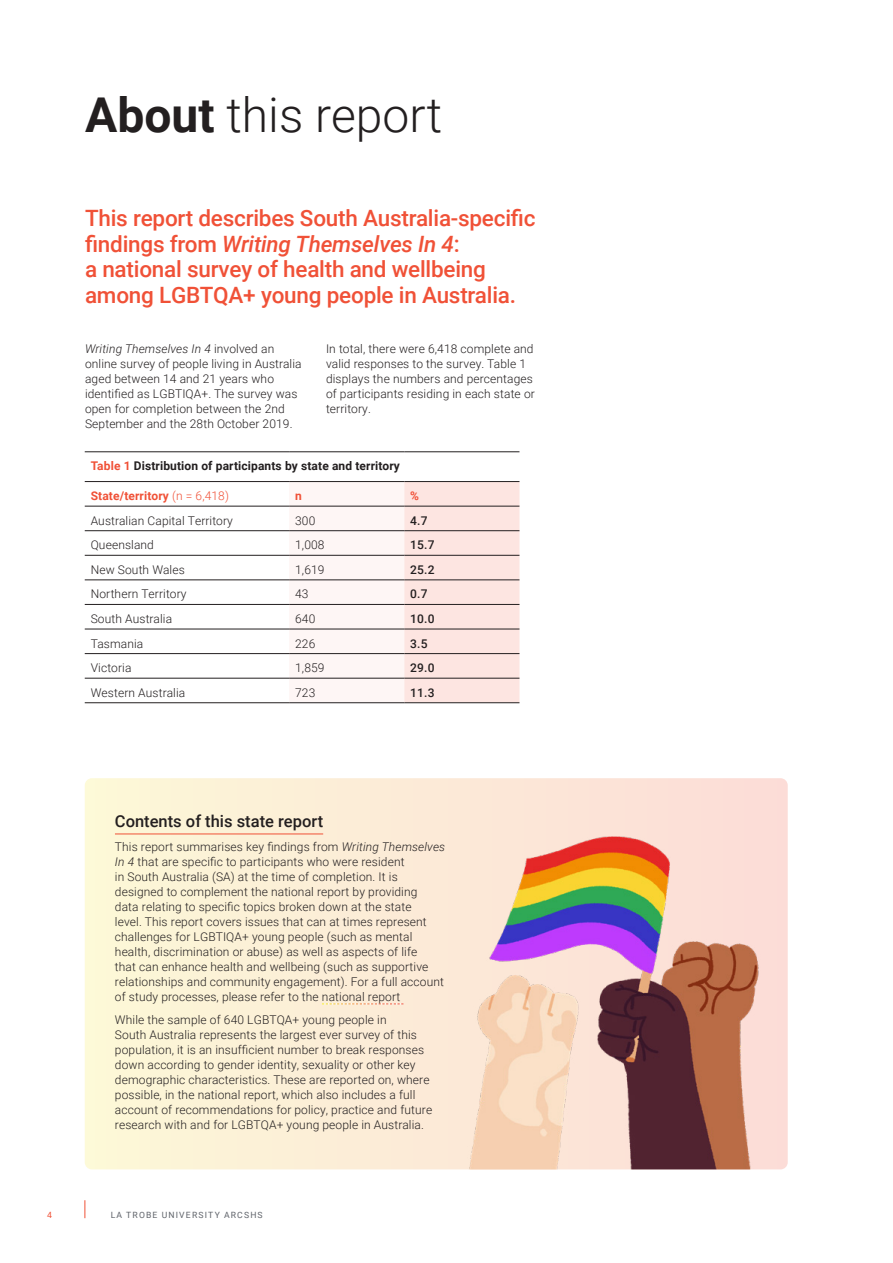
<style>
.page{position:relative;width:893px;height:1263px;background:#fff}
.page>*{position:absolute;margin:0;border:0;box-sizing:border-box;transform-origin:0 0}
.t1{font:300 48px "Roboto";color:#231f20}
.H2_intro{font:500 22.5px/25.5px "Roboto";letter-spacing:-.01em;color:#f05137}
.H2_subhead{font:500 16.5px "Roboto";color:#231f20}
.Body{font:300 12px/15px "Roboto";letter-spacing:.01em;color:#231f20}
.Table_head{font:700 12px "Roboto";letter-spacing:.01em;color:#231f20}
.Body-2{font:500 12px "Roboto";letter-spacing:.01em;color:#231f20}
.Table_sub{font:700 12px "Roboto";letter-spacing:.01em;color:#f05137}
.t2{font:8.7px "Roboto";letter-spacing:.135em;color:#5f636a}
.t3{font:8.7px "Roboto";color:#f05137}
.s1{font-weight:700}
.s2{font-style:italic}
.s3{color:#f05137}
.s4{font-weight:300}
</style>
<div class="page">
<svg style="left:85px;top:1200px;width:1px;height:18px"></svg>
<div style="left:85px;top:778px;width:340px;height:391px;background:#fcf1d7"></div>
<img style="left:425px;top:778px;width:363px;height:391px">
<hr style="left:115px;top:834px;width:208px;height:1px;background:#f05137">
<svg style="left:322px;top:1003px;width:81px;height:1px"></svg>
<svg style="left:289px;top:482px;width:230px;height:220px"></svg>
<hr style="left:85px;top:451px;width:204px;height:1px;background:#231f20">
<hr style="left:289px;top:451px;width:115px;height:1px;background:#231f20">
<hr style="left:404px;top:451px;width:115px;height:1px;background:#231f20">
<hr style="left:85px;top:481px;width:204px;height:1px;background:#231f20">
<hr style="left:289px;top:481px;width:115px;height:1px;background:#231f20">
<hr style="left:404px;top:481px;width:115px;height:1px;background:#231f20">
<hr style="left:85px;top:506px;width:204px;height:1px;background:#231f20">
<hr style="left:289px;top:506px;width:115px;height:1px;background:#231f20">
<hr style="left:404px;top:506px;width:115px;height:1px;background:#231f20">
<hr style="left:85px;top:530px;width:204px;height:1px;background:#231f20">
<hr style="left:289px;top:530px;width:115px;height:1px;background:#231f20">
<hr style="left:404px;top:530px;width:115px;height:1px;background:#231f20">
<hr style="left:85px;top:555px;width:204px;height:1px;background:#231f20">
<hr style="left:289px;top:555px;width:115px;height:1px;background:#231f20">
<hr style="left:404px;top:555px;width:115px;height:1px;background:#231f20">
<hr style="left:85px;top:580px;width:204px;height:1px;background:#231f20">
<hr style="left:289px;top:580px;width:115px;height:1px;background:#231f20">
<hr style="left:404px;top:580px;width:115px;height:1px;background:#231f20">
<hr style="left:85px;top:604px;width:204px;height:1px;background:#231f20">
<hr style="left:289px;top:604px;width:115px;height:1px;background:#231f20">
<hr style="left:404px;top:604px;width:115px;height:1px;background:#231f20">
<hr style="left:85px;top:629px;width:204px;height:1px;background:#231f20">
<hr style="left:289px;top:629px;width:115px;height:1px;background:#231f20">
<hr style="left:404px;top:629px;width:115px;height:1px;background:#231f20">
<hr style="left:85px;top:653px;width:204px;height:1px;background:#231f20">
<hr style="left:289px;top:653px;width:115px;height:1px;background:#231f20">
<hr style="left:404px;top:653px;width:115px;height:1px;background:#231f20">
<hr style="left:85px;top:678px;width:204px;height:1px;background:#231f20">
<hr style="left:289px;top:678px;width:115px;height:1px;background:#231f20">
<hr style="left:404px;top:678px;width:115px;height:1px;background:#231f20">
<hr style="left:85px;top:702px;width:204px;height:1px;background:#231f20">
<hr style="left:289px;top:702px;width:115px;height:1px;background:#231f20">
<hr style="left:404px;top:702px;width:115px;height:1px;background:#231f20">
<h1 class="t1" style="left:85px;top:81px;width:359px"><span class="s1">About</span> this report</h1>
<p class="H2_intro" style="left:85px;top:204px;width:452px">This report describes South Australia-specific findings from <span class="s2">Writing Themselves In 4</span>:<br>a national survey of health and wellbeing among LGBTQA+ young people in Australia.</p>
<p class="Body" style="left:85px;top:341px;width:218px"><span class="s2">Writing Themselves In 4</span> involved an online survey of people living in Australia aged between 14 and 21 years who identified as LGBTIQA+. The survey was open for completion between the 2nd September and the 28th October 2019.</p>
<p class="Body" style="left:326px;top:341px;width:210px">In total, there were 6,418 complete and valid responses to the survey. Table 1 displays the numbers and percentages of participants residing in each state or territory.</p>
<h3 class="Table_head" style="left:91px;top:458px;width:311px"><span class="s3">Table 1</span> Distribution of participants by state and territory</h3>
<p class="Table_sub" style="left:91px;top:487px;width:140px">State/territory <span class="s4">(n = 6,418)</span></p>
<p class="Table_sub" style="left:295px;top:487px;width:8px">n</p>
<p class="Table_sub" style="left:410px;top:487px;width:10px">%</p>
<p class="Body" style="left:91px;top:512px;width:144px">Australian Capital Territory</p>
<p class="Body" style="left:295px;top:512px;width:22px">300</p>
<p class="Body-2" style="left:410px;top:512px;width:19px">4.7</p>
<p class="Body" style="left:91px;top:537px;width:65px">Queensland</p>
<p class="Body" style="left:295px;top:537px;width:31px">1,008</p>
<p class="Body-2" style="left:410px;top:537px;width:26px">15.7</p>
<p class="Body" style="left:91px;top:562px;width:96px">New South Wales</p>
<p class="Body" style="left:295px;top:562px;width:31px">1,619</p>
<p class="Body-2" style="left:410px;top:561px;width:26px">25.2</p>
<p class="Body" style="left:91px;top:586px;width:97px">Northern Territory</p>
<p class="Body" style="left:295px;top:586px;width:15px">43</p>
<p class="Body-2" style="left:410px;top:586px;width:19px">0.7</p>
<p class="Body" style="left:91px;top:611px;width:83px">South Australia</p>
<p class="Body" style="left:295px;top:611px;width:22px">640</p>
<p class="Body-2" style="left:410px;top:610px;width:26px">10.0</p>
<p class="Body" style="left:91px;top:635px;width:54px">Tasmania</p>
<p class="Body" style="left:295px;top:635px;width:22px">226</p>
<p class="Body-2" style="left:410px;top:635px;width:19px">3.5</p>
<p class="Body" style="left:91px;top:660px;width:42px">Victoria</p>
<p class="Body" style="left:295px;top:660px;width:31px">1,859</p>
<p class="Body-2" style="left:410px;top:659px;width:26px">29.0</p>
<p class="Body" style="left:91px;top:684px;width:96px">Western Australia</p>
<p class="Body" style="left:295px;top:684px;width:22px">723</p>
<p class="Body-2" style="left:410px;top:684px;width:26px">11.3</p>
<h2 class="H2_subhead" style="left:115px;top:810px;width:210px">Contents of this state report</h2>
<p class="Body" style="left:115px;top:839px;width:332px">This report summarises key findings from <span class="s2">Writing Themselves</span></p>
<p class="Body" style="left:115px;top:854px;width:331px"><span class="s2">In 4</span> that are specific to participants who were resident<br>in South Australia (SA) at the time of completion. It is designed to complement the national report by providing data relating to specific topics broken down at the state<br>level. This report covers issues that can at times represent challenges for LGBTIQA+ young people (such as mental health, discrimination or abuse) as well as aspects of life<br>that can enhance health and wellbeing (such as supportive relationships and community engagement). For a full account of study processes, please refer to the national report</p>
<p class="Body" style="left:115px;top:1012px;width:319px">While the sample of 640 LGBTQA+ young people in<br>South Australia represents the largest ever survey of this population, it is an insufficient number to break responses down according to gender identity, sexuality or other key demographic characteristics. These are reported on, where possible, in the national report, which also includes a full account of recommendations for policy, practice and future research with and for LGBTQA+ young people in Australia.</p>
<p class="t3" style="left:47px;top:1209px;width:6px">4</p>
<p class="t2" style="left:111px;top:1209px;width:154px">LA TROBE UNIVERSITY ARCSHS</p>
</div>
